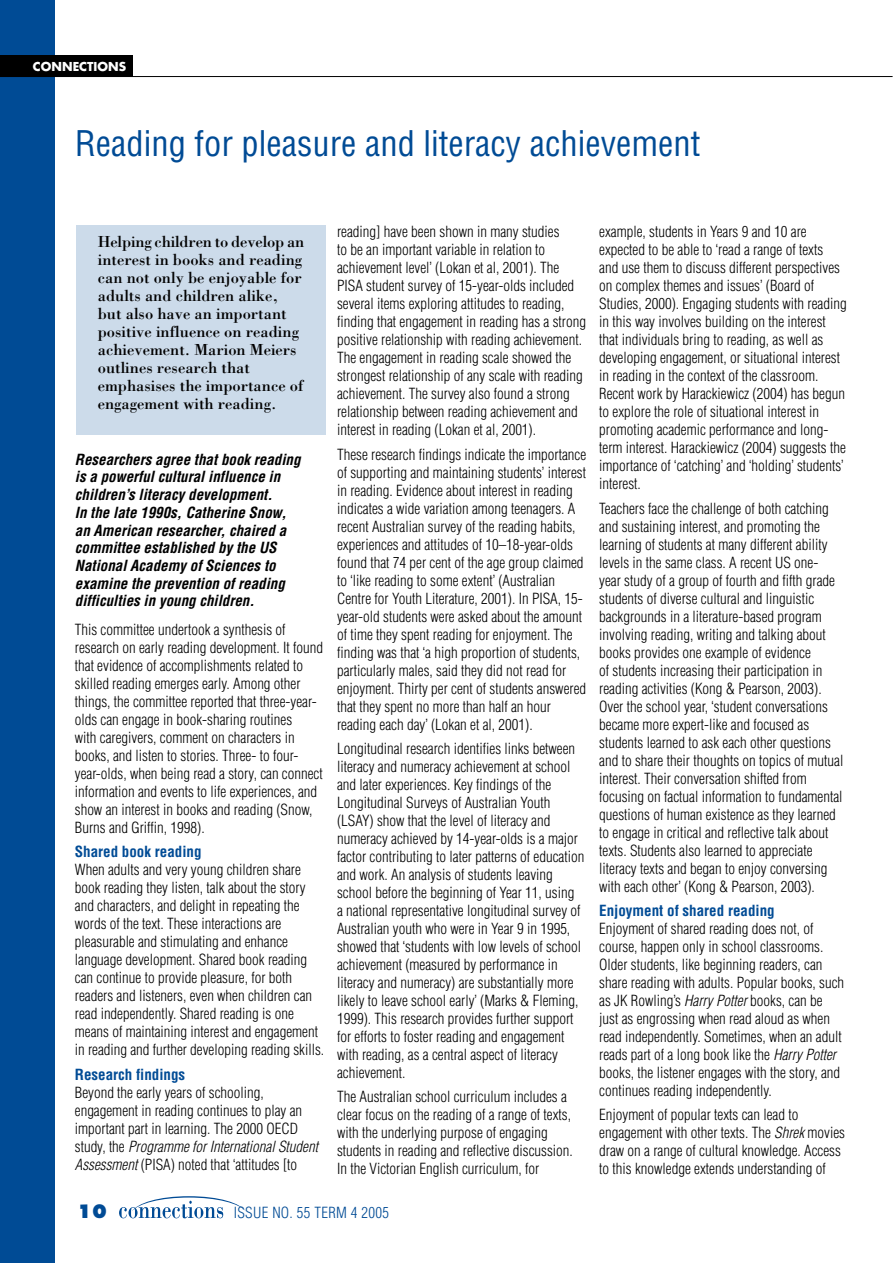
<style>
.page{position:relative;width:893px;height:1263px;background:#fff}
.page>*{position:absolute;margin:0;border:0;box-sizing:border-box;transform-origin:0 0}
.t1{font:condensed 34.5px "Helvetica";color:#004b95}
.t2{font:800 18px "Futura";color:#004b95}
.t3{font:16.5px/18px "Bodoni";color:#000}
.t4{font:300 condensed 15px/18px "Helvetica";color:#000}
.t5{font:italic 700 condensed 15px/17.7px "Helvetica";color:#000}
.t6{font:700 condensed 15px "Helvetica";color:#004b95}
.t7{font:300 condensed 15px "Helvetica";letter-spacing:.02em;color:#004b95}
.t8{font:700 12px "Futura";color:#fff}
.s1{font-style:italic}
</style>
<div class="page">
<div style="left:0;top:0;width:55px;height:1263px;background:#004b95"></div>
<div style="left:0;top:55px;width:132px;height:22px;background:#000"></div>
<hr style="left:0;top:76px;width:893px;height:1px;background:#000">
<svg style="left:119px;top:1196px;width:127px;height:22px"></svg>
<div style="left:77px;top:225px;width:249px;height:210px;background:#ccdbea"></div>
<p class="t8" style="left:33px;top:58px;width:95px">CONNECTIONS</p>
<h1 class="t1" style="left:75px;top:121px;width:627px">Reading for pleasure and literacy achievement</h1>
<p class="t3" style="left:98px;top:232px;width:208px">Helping children to develop an interest in books and reading can not only be enjoyable for adults and children alike, but also have an important positive influence on reading achievement. Marion Meiers outlines research that emphasises the importance of engagement with reading.</p>
<p class="t5" style="left:75px;top:450px;width:227px">Researchers agree that book reading is a powerful cultural influence in children’s literacy development.<br>In the late 1990s, Catherine Snow, an American researcher, chaired a committee established by the US National Academy of Sciences to examine the prevention of reading difficulties in young children.</p>
<p class="t4" style="left:75px;top:620px;width:250px">This committee undertook a synthesis of research on early reading development. It found that evidence of accomplishments related to skilled reading emerges early. Among other things, the committee reported that three-year&shy;olds can engage in book-sharing routines<br>with caregivers, comment on characters in books, and listen to stories. Three- to four&shy;year-olds, when being read a story, can connect information and events to life experiences, and show an interest in books and reading (Snow, Burns and Griffin, 1998).</p>
<p class="t6" style="left:75px;top:842px;width:128px">Shared book reading</p>
<p class="t4" style="left:75px;top:861px;width:251px">When adults and very young children share book reading they listen, talk about the story and characters, and delight in repeating the words of the text. These interactions are pleasurable and stimulating and enhance language development. Shared book reading can continue to provide pleasure, for both readers and listeners, even when children can read independently. Shared reading is one means of maintaining interest and engagement in reading and further developing reading skills.</p>
<p class="t6" style="left:75px;top:1065px;width:112px">Research findings</p>
<p class="t4" style="left:75px;top:1083px;width:245px">Beyond the early years of schooling, engagement in reading continues to play an important part in learning. The 2000 OECD study, the <span class="s1">Programme for International Student Assessment</span> (PISA) noted that ‘attitudes [to</p>
<p class="t4" style="left:337px;top:223px;width:251px">reading] have been shown in many studies<br>to be an important variable in relation to achievement level’ (Lokan et al, 2001). The PISA student survey of 15-year-olds included several items exploring attitudes to reading, finding that engagement in reading has a strong positive relationship with reading achievement.<br>The engagement in reading scale showed the strongest relationship of any scale with reading achievement. The survey also found a strong relationship between reading achievement and interest in reading (Lokan et al, 2001).</p>
<p class="t4" style="left:337px;top:445px;width:251px">These research findings indicate the importance of supporting and maintaining students’ interest in reading. Evidence about interest in reading indicates a wide variation among teenagers. A recent Australian survey of the reading habits, experiences and attitudes of 10–18-year-olds found that 74 per cent of the age group claimed to ‘like reading to some extent’ (Australian Centre for Youth Literature, 2001). In PISA, 15- year-old students were asked about the amount of time they spent reading for enjoyment. The finding was that ‘a high proportion of students, particularly males, said they did not read for enjoyment. Thirty per cent of students answered that they spent no more than half an hour reading each day’ (Lokan et al, 2001).</p>
<p class="t4" style="left:337px;top:739px;width:249px">Longitudinal research identifies links between literacy and numeracy achievement at school and later experiences. Key findings of the Longitudinal Surveys of Australian Youth (LSAY) show that the level of literacy and numeracy achieved by 14-year-olds is a major factor contributing to later patterns of education and work. An analysis of students leaving school before the beginning of Year 11, using<br>a national representative longitudinal survey of Australian youth who were in Year 9 in 1995, showed that ‘students with low levels of school achievement (measured by performance in literacy and numeracy) are substantially more likely to leave school early’ (Marks &amp; Fleming, 1999). This research provides further support for efforts to foster reading and engagement with reading, as a central aspect of literacy achievement.</p>
<p class="t4" style="left:337px;top:1088px;width:237px">The Australian school curriculum includes a clear focus on the reading of a range of texts, with the underlying purpose of engaging students in reading and reflective discussion.<br>In the Victorian English curriculum, for</p>
<p class="t2" style="left:77px;top:1200px;width:31px">10</p>
<p class="t7" style="left:234px;top:1203px;width:157px">ISSUE NO. 55 TERM 4 2005</p>
<p class="t4" style="left:599px;top:223px;width:249px">example, students in Years 9 and 10 are expected to be able to ‘read a range of texts<br>and use them to discuss different perspectives on complex themes and issues’ (Board of Studies, 2000). Engaging students with reading in this way involves building on the interest that individuals bring to reading, as well as developing engagement, or situational interest in reading in the context of the classroom.<br>Recent work by Harackiewicz (2004) has begun to explore the role of situational interest in promoting academic performance and long&shy;term interest. Harackiewicz (2004) suggests the importance of ‘catching’ and ‘holding’ students’ interest.</p>
<p class="t4" style="left:599px;top:499px;width:246px">Teachers face the challenge of both catching and sustaining interest, and promoting the learning of students at many different ability levels in the same class. A recent US one&shy;year study of a group of fourth and fifth grade students of diverse cultural and linguistic backgrounds in a literature-based program involving reading, writing and talking about books provides one example of evidence<br>of students increasing their participation in reading activities (Kong &amp; Pearson, 2003).<br>Over the school year, ‘student conversations became more expert-like and focused as students learned to ask each other questions and to share their thoughts on topics of mutual interest. Their conversation shifted from focusing on factual information to fundamental questions of human existence as they learned to engage in critical and reflective talk about texts. Students also learned to appreciate literacy texts and began to enjoy conversing with each other’ (Kong &amp; Pearson, 2003).</p>
<p class="t6" style="left:599px;top:901px;width:177px">Enjoyment of shared reading</p>
<p class="t4" style="left:599px;top:919px;width:246px">Enjoyment of shared reading does not, of course, happen only in school classrooms.<br>Older students, like beginning readers, can share reading with adults. Popular books, such as JK Rowling’s <span class="s1">Harry Potter</span> books, can be just as engrossing when read aloud as when read independently. Sometimes, when an adult reads part of a long book like the <span class="s1">Harry Potter </span>books, the listener engages with the story, and continues reading independently.</p>
<p class="t4" style="left:599px;top:1106px;width:247px">Enjoyment of popular texts can lead to engagement with other texts. The <span class="s1">Shrek</span> movies draw on a range of cultural knowledge. Access to this knowledge extends understanding of</p>
</div>
